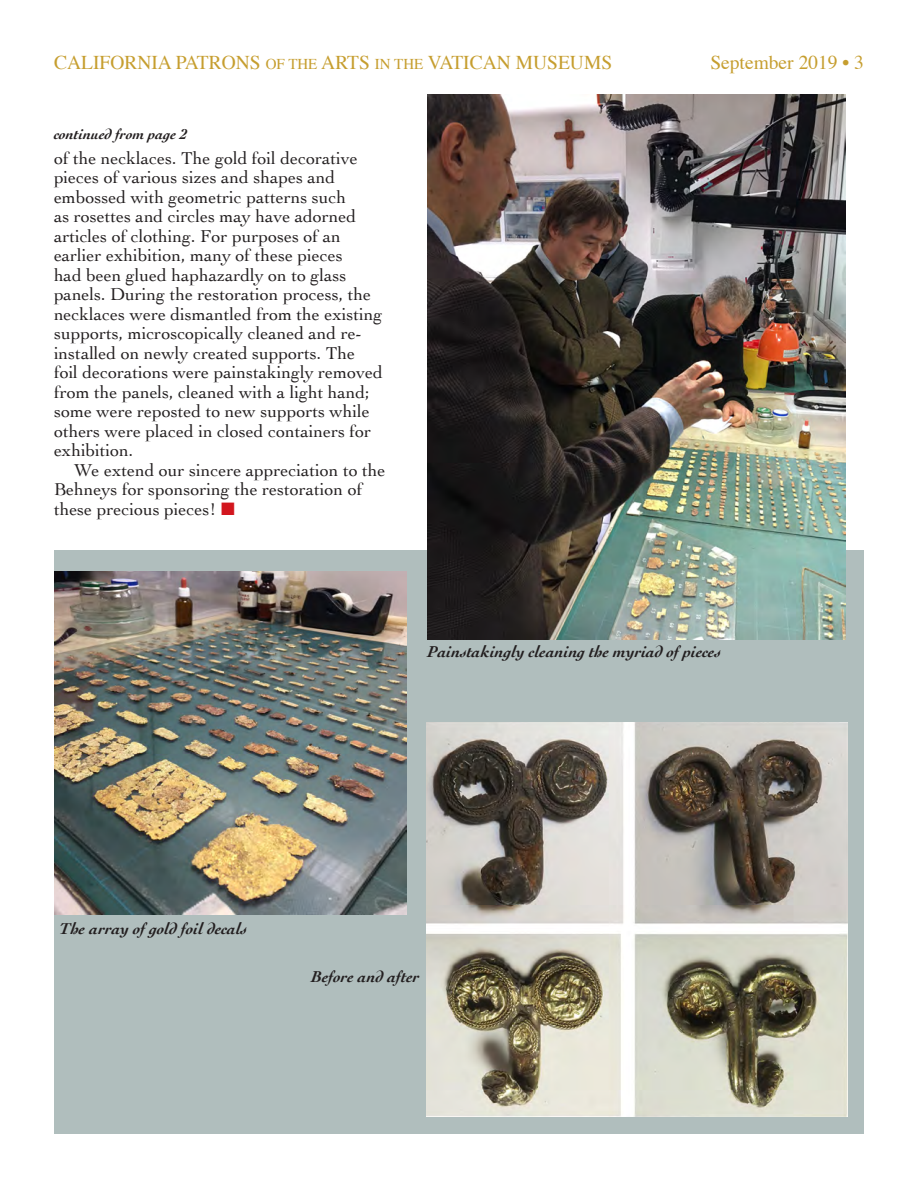
<style>
.page{position:relative;width:918px;height:1188px;background:#fff}
.page>*{position:absolute;margin:0;border:0;box-sizing:border-box;transform-origin:0 0}
.t1{font:19.5px "Times";color:#c69e2f}
.t2{font:18px/19.5px "Cochin";color:#231f20}
.t3{font:italic 700 16.5px "Cochin";color:#231f20}
.t4{font:italic 700 15px "Cochin";color:#231f20}
.s1{font-size:15px}
.s2{color:#d2161e}
</style>
<div class="page">
<div style="left:54px;top:551px;width:810px;height:583px;background:#b0bebd"></div>
<img style="left:54px;top:571px;width:352px;height:343px">
<img style="left:428px;top:94px;width:418px;height:546px">
<img style="left:426px;top:723px;width:421px;height:394px">
<p class="t1" style="left:54px;top:44px;width:560px">CALIFORNIA PATRONS <span class="s1">OF THE</span> ARTS <span class="s1">IN THE</span> VATICAN MUSEUMS</p>
<p class="t1" style="left:710px;top:44px;width:155px">September 2019 • 3</p>
<p class="t4" style="left:54px;top:124px;width:135px">continued from page 2</p>
<p class="t2" style="left:54px;top:147px;width:330px">of the necklaces. The gold foil decorative pieces of various sizes and shapes and embossed with geometric patterns such<br>as rosettes and circles may have adorned articles of clothing. For purposes of an earlier exhibition, many of these pieces<br>had been glued haphazardly on to glass panels. During the restoration process, the necklaces were dismantled from the existing supports, microscopically cleaned and re&shy;installed on newly created supports. The foil decorations were painstakingly removed from the panels, cleaned with a light hand; some were reposted to new supports while others were placed in closed containers for exhibition.</p>
<p class="t2" style="left:54px;top:459px;width:333px;text-indent:20px">We extend our sincere appreciation to the<br>Behneys for sponsoring the restoration of these precious pieces! <span class="s2">■</span></p>
<p class="t3" style="left:428px;top:640px;width:295px">Painstakingly cleaning the myriad of pieces</p>
<p class="t3" style="left:60px;top:917px;width:189px">The array of gold foil decals</p>
<p class="t3" style="left:311px;top:965px;width:110px">Before and after</p>
</div>
